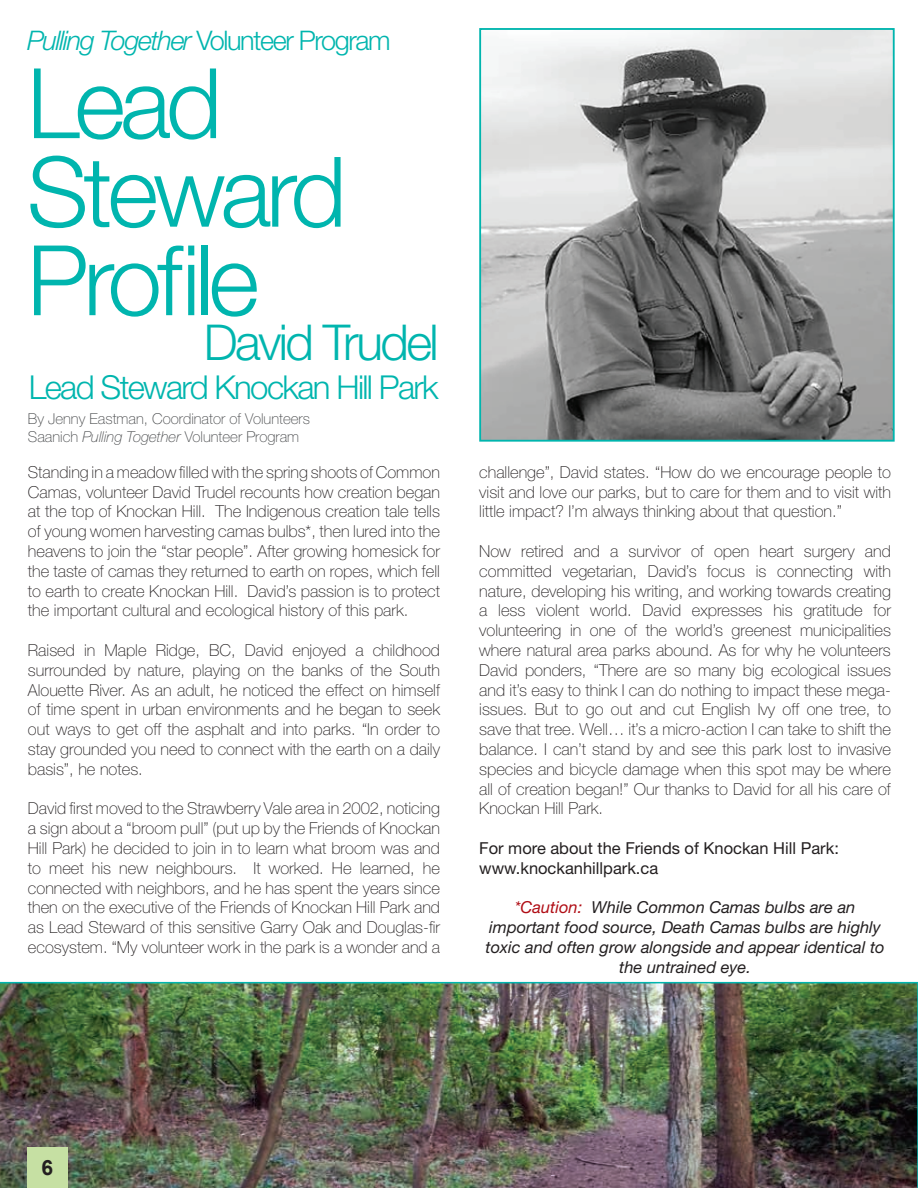
<style>
.page{position:relative;width:918px;height:1188px;background:#fff}
.page>*{position:absolute;margin:0;border:0;box-sizing:border-box;transform-origin:0 0}
.t1{font:300 97.5px/88.5px "Helvetica Neue";letter-spacing:-.05em;color:#00b5ae}
.t2{font:300 49.5px "Helvetica Neue";letter-spacing:-.05em;color:#00b5ae}
.t3{font:300 33px "Helvetica Neue";letter-spacing:-.05em;color:#00b5ae}
.t4{font:300 27px "Helvetica Neue";letter-spacing:-.05em;color:#00b5ae}
.t5{font:700 21px "Arial";color:#231f20}
.t6{font:100 16.5px/19.8px "Helvetica Neue";color:#231f20;text-align:justify}
.t7{font:italic 16.5px/19.8px "Helvetica Neue";color:#231f20;text-align:center}
.t8{font:16.5px/19.8px "Helvetica Neue";color:#231f20}
.t9{font:100 15px/18px "Helvetica Neue";color:#444648}
.s1{font-style:italic}
.s2{color:#b00d15}
</style>
<div class="page">
<img style="left:482px;top:31px;width:410px;height:408px">
<div style="left:479px;top:28px;width:416px;height:414px;border:2px solid #00b5ae"></div>
<img style="left:0;top:982px;width:918px;height:206px">
<div style="left:27px;top:1148px;width:41px;height:40px;background:#c6e0a3"></div>
<h3 class="t4" style="left:27px;top:24px;width:365px"><span class="s1">Pulling Together</span> Volunteer Program</h3>
<h1 class="t1" style="left:27px;top:57px;width:321px">Lead<br>Steward<br>Profile</h1>
<h2 class="t2" style="left:204px;top:312px;width:237px">David Trudel</h2>
<h3 class="t3" style="left:29px;top:367px;width:412px">Lead Steward Knockan Hill Park</h3>
<p class="t9" style="left:28px;top:409px;width:284px">By Jenny Eastman, Coordinator of Volunteers<br>Saanich <span class="s1">Pulling Together</span> Volunteer Program</p>
<p class="t6" style="left:28px;top:462px;width:414px">Standing in a meadow filled with the spring shoots of Common Camas, volunteer David Trudel recounts how creation began at the top of Knockan Hill. The Indigenous creation tale tells of young women harvesting camas bulbs*, then lured into the heavens to join the “star people”. After growing homesick for the taste of camas they returned to earth on ropes, which fell to earth to create Knockan Hill. David’s passion is to protect the important cultural and ecological history of this park.</p>
<p class="t6" style="left:28px;top:640px;width:414px">Raised in Maple Ridge, BC, David enjoyed a childhood surrounded by nature, playing on the banks of the South Alouette River. As an adult, he noticed the effect on himself of time spent in urban environments and he began to seek out ways to get off the asphalt and into parks. “In order to stay grounded you need to connect with the earth on a daily basis”, he notes.</p>
<p class="t6" style="left:28px;top:799px;width:414px">David first moved to the Strawberry Vale area in 2002, noticing a sign about a “broom pull” (put up by the Friends of Knockan Hill Park) he decided to join in to learn what broom was and to meet his new neighbours. It worked. He learned, he connected with neighbors, and he has spent the years since then on the executive of the Friends of Knockan Hill Park and as Lead Steward of this sensitive Garry Oak and Douglas-fir ecosystem. “My volunteer work in the park is a wonder and a</p>
<p class="t6" style="left:479px;top:462px;width:413px">challenge”, David states. “How do we encourage people to visit and love our parks, but to care for them and to visit with little impact? I’m always thinking about that question.”</p>
<p class="t6" style="left:479px;top:541px;width:413px">Now retired and a survivor of open heart surgery and committed vegetarian, David’s focus is connecting with nature, developing his writing, and working towards creating a less violent world. David expresses his gratitude for volunteering in one of the world’s greenest municipalities where natural area parks abound. As for why he volunteers David ponders, “There are so many big ecological issues and it’s easy to think I can do nothing to impact these mega&shy;issues. But to go out and cut English Ivy off one tree, to save that tree. Well… it’s a micro-action I can take to shift the balance. I can’t stand by and see this park lost to invasive species and bicycle damage when this spot may be where all of creation began!” Our thanks to David for all his care of Knockan Hill Park.</p>
<p class="t8" style="left:479px;top:838px;width:361px">For more about the Friends of Knockan Hill Park: www.knockanhillpark.ca</p>
<p class="t7" style="left:486px;top:897px;width:401px"><span class="s2">*Caution:</span> While Common Camas bulbs are an important food source, Death Camas bulbs are highly toxic and often grow alongside and appear identical to the untrained eye.</p>
<p class="t5" style="left:41px;top:1153px;width:13px">6</p>
</div>
